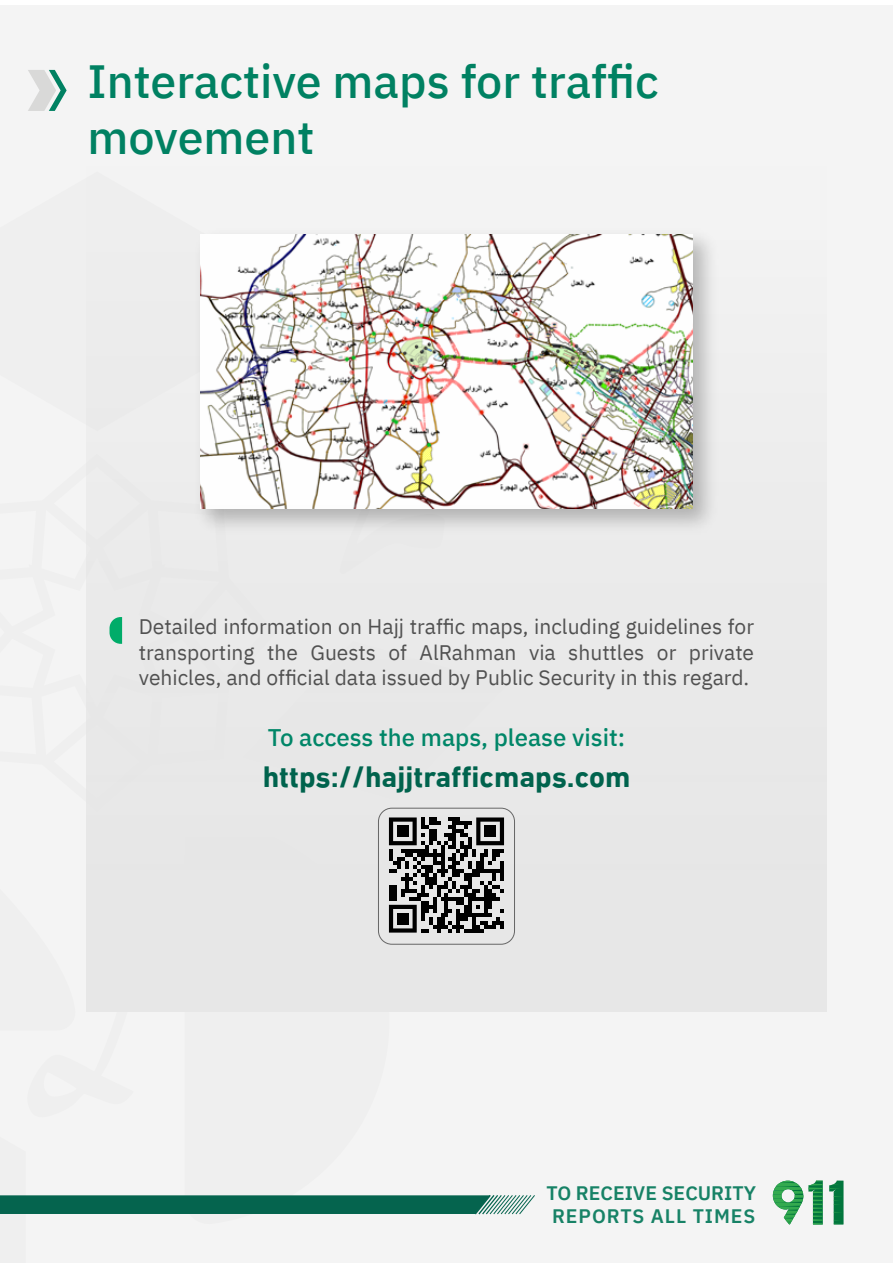
<style>
.page{position:relative;width:893px;height:1263px;background:#fff}
.page>*{position:absolute;margin:0;border:0;box-sizing:border-box;transform-origin:0 0}
.t1{font:500 46.5px/55.8px "IBM Plex Sans Arabic";color:#008162}
.t2{font:700 30px "DIN Next LT Arabic";color:#00634d}
.t3{font:500 24px "IBM Plex Sans Arabic";color:#008668}
.t4{font:21px/25.2px "IBM Plex Sans Arabic";color:#515151;text-align:justify}
.t5{font:600 19.5px/22.5px "IBM Plex Sans Arabic";color:#178266}
</style>
<div class="page">
<div style="left:0;top:5px;width:893px;height:1258px;background:#f4f4f4"></div>
<svg style="left:772px;top:1180px;width:71px;height:45px"></svg>
<svg style="left:28px;top:70px;width:39px;height:41px"></svg>
<div style="left:87px;top:166px;width:739px;height:845px;background:#eaeaea"></div>
<img style="left:200px;top:234px;width:509px;height:293px">
<img style="left:200px;top:234px;width:492px;height:274px">
<svg style="left:0;top:617px;width:535px;height:598px"></svg>
<div style="left:397px;top:825px;width:12px;height:12px;background:#000"></div>
<div style="left:484px;top:825px;width:12px;height:12px;background:#000"></div>
<div style="left:397px;top:913px;width:12px;height:12px;background:#000"></div>
<h1 class="t1" style="left:87px;top:54px;width:573px">Interactive maps for traffic movement</h1>
<p class="t4" style="left:139px;top:615px;width:617px">Detailed information on Hajj traffic maps, including guidelines for transporting the Guests of AlRahman via shuttles or private vehicles, and official data issued by Public Security in this regard.</p>
<p class="t3" style="left:268px;top:724px;width:359px">To access the maps, please visit:</p>
<h2 class="t2" style="left:263px;top:759px;width:369px">https://hajjtrafficmaps.com</h2>
<p class="t5" style="left:546px;top:1182px;width:211px">TO RECEIVE SECURITY<br>REPORTS ALL TIMES</p>
</div>
